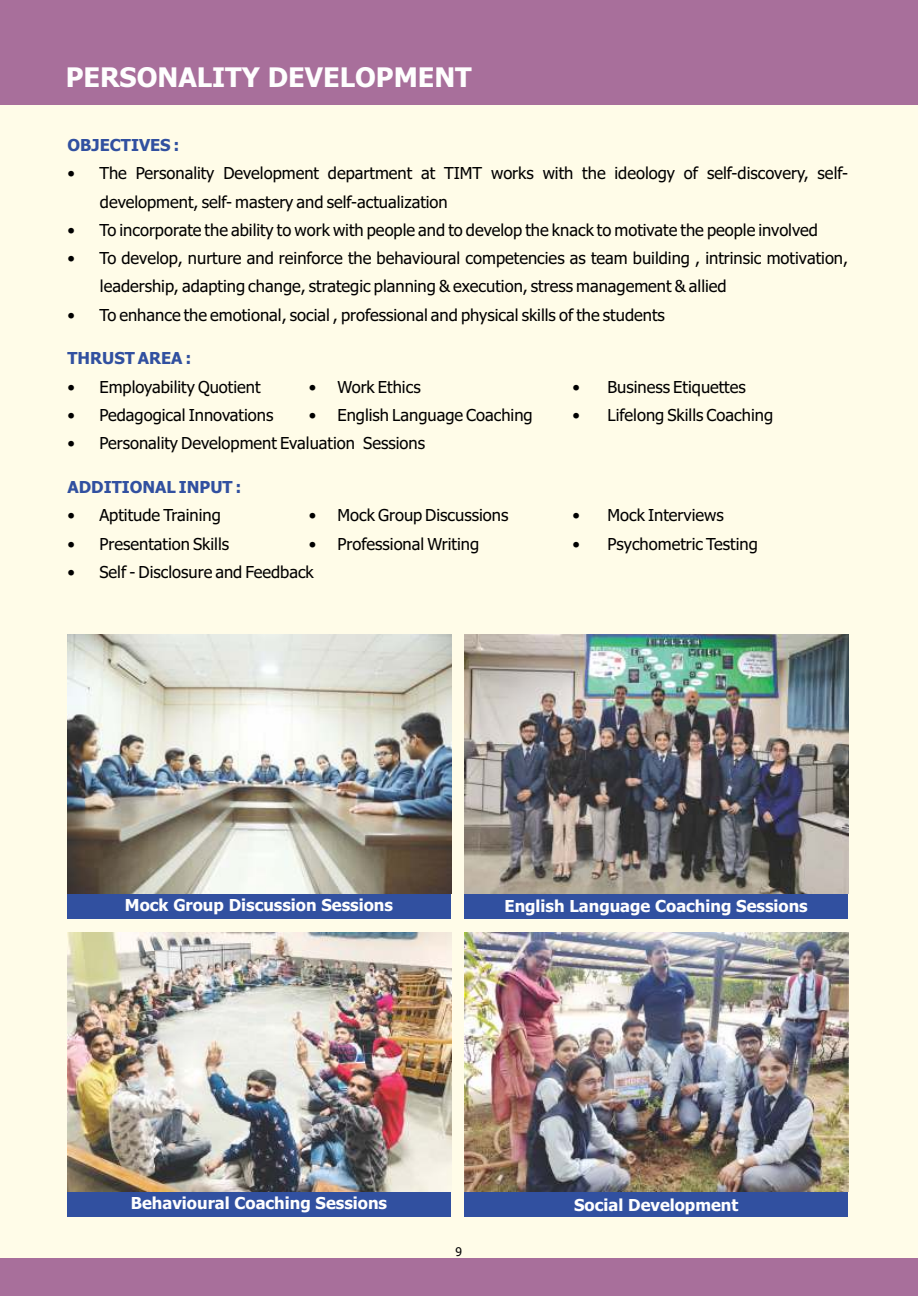
<style>
.page{position:relative;width:918px;height:1296px;background:#fffce8}
.page>*{position:absolute;margin:0;border:0;box-sizing:border-box;transform-origin:0 0}
.t1{font:700 27px "Tahoma";color:#fefefe}
.t2{font:16.5px/28.3px "Tahoma";color:#000}
.t3{font:700 16.5px "Tahoma";color:#fefefe}
.t4{font:700 16.5px "Tahoma";color:#3150a0}
.t5{font:12px "Tahoma";color:#000}
</style>
<div class="page">
<div style="left:0;top:0;width:918px;height:104px;background:#a86f9b"></div>
<div style="left:0;top:1258px;width:918px;height:38px;background:#a86f9b"></div>
<img style="left:68px;top:635px;width:383px;height:259px">
<div style="left:68px;top:894px;width:383px;height:25px;background:#3150a0"></div>
<img style="left:68px;top:933px;width:383px;height:259px">
<div style="left:68px;top:1192px;width:383px;height:25px;background:#3150a0"></div>
<img style="left:464px;top:933px;width:384px;height:259px">
<div style="left:464px;top:1192px;width:384px;height:25px;background:#3150a0"></div>
<img style="left:464px;top:635px;width:384px;height:259px">
<div style="left:464px;top:894px;width:384px;height:25px;background:#3150a0"></div>
<h1 class="t1" style="left:66px;top:66px;width:408px">PERSONALITY DEVELOPMENT</h1>
<p class="t4" style="left:67px;top:138px;width:114px">OBJECTIVES :</p>
<p class="t2" style="left:100px;top:161px;width:750px;text-indent:-32px">• The Personality Development department at TIMT works with the ideology of self-discovery, self&shy;development, self- mastery and self-actualization</p>
<p class="t2" style="left:67px;top:217px;width:752px">• To incorporate the ability to work with people and to develop the knack to motivate the people involved</p>
<p class="t2" style="left:100px;top:245px;width:750px;text-indent:-32px">• To develop, nurture and reinforce the behavioural competencies as team building , intrinsic motivation, leadership, adapting change, strategic planning &amp; execution, stress management &amp; allied</p>
<p class="t2" style="left:67px;top:302px;width:599px">• To enhance the emotional, social , professional and physical skills of the students</p>
<p class="t4" style="left:67px;top:352px;width:125px">THRUST AREA :</p>
<p class="t2" style="left:67px;top:374px;width:195px">• Employability Quotient</p>
<p class="t2" style="left:309px;top:374px;width:113px">• Work Ethics</p>
<p class="t2" style="left:573px;top:374px;width:175px">• Business Etiquettes</p>
<p class="t2" style="left:67px;top:402px;width:207px">• Pedagogical Innovations</p>
<p class="t2" style="left:309px;top:402px;width:225px">• English Language Coaching</p>
<p class="t2" style="left:573px;top:402px;width:202px">• Lifelong Skills Coaching</p>
<p class="t2" style="left:67px;top:431px;width:359px">• Personality Development Evaluation Sessions</p>
<p class="t4" style="left:67px;top:480px;width:176px">ADDITIONAL INPUT :</p>
<p class="t2" style="left:67px;top:503px;width:155px">• Aptitude Training</p>
<p class="t2" style="left:309px;top:503px;width:201px">• Mock Group Discussions</p>
<p class="t2" style="left:573px;top:503px;width:153px">• Mock Interviews</p>
<p class="t2" style="left:67px;top:531px;width:163px">• Presentation Skills</p>
<p class="t2" style="left:309px;top:531px;width:172px">• Professional Writing</p>
<p class="t2" style="left:573px;top:531px;width:187px">• Psychometric Testing</p>
<p class="t2" style="left:67px;top:559px;width:248px">• Self - Disclosure and Feedback</p>
<p class="t3" style="left:125px;top:898px;width:270px">Mock Group Discussion Sessions</p>
<p class="t3" style="left:505px;top:900px;width:305px">English Language Coaching Sessions</p>
<p class="t3" style="left:131px;top:1197px;width:258px">Behavioural Coaching Sessions</p>
<p class="t3" style="left:574px;top:1198px;width:166px">Social Development</p>
<p class="t5" style="left:456px;top:1247px;width:8px">9</p>
</div>
